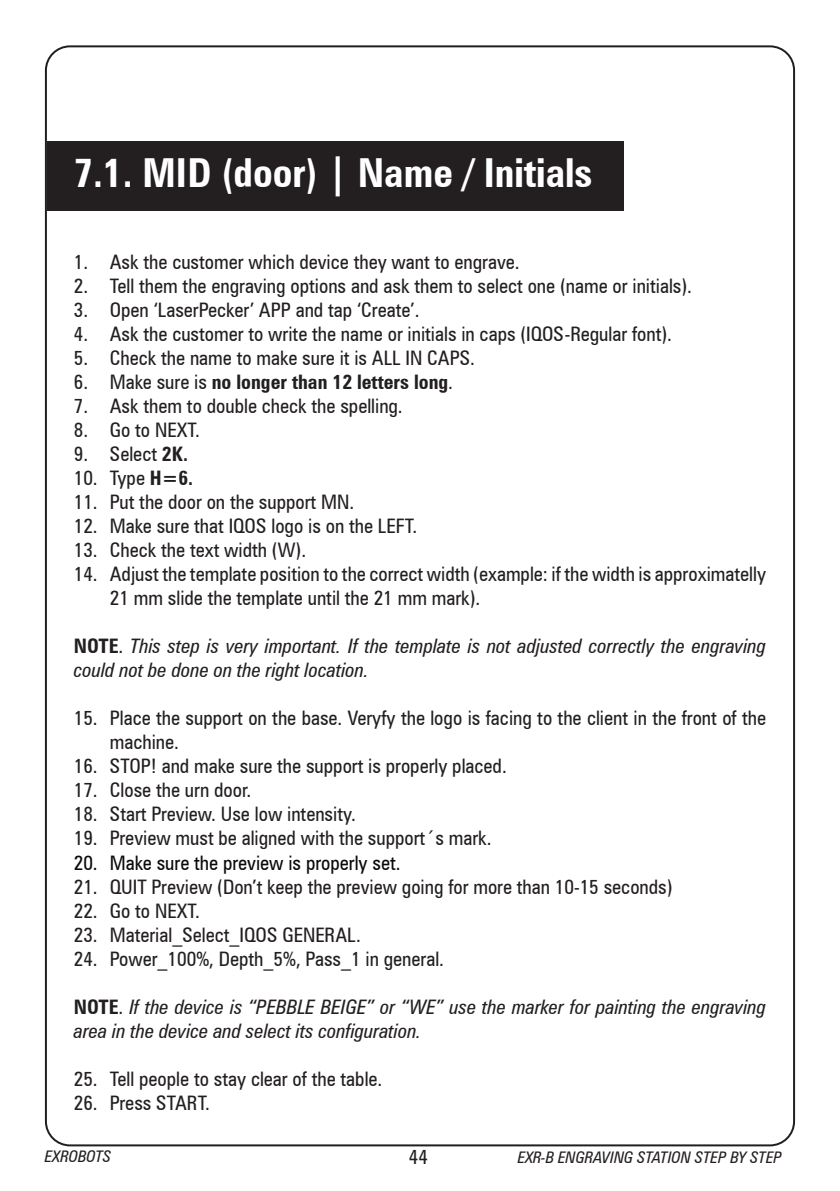
<style>
.page{position:relative;width:840px;height:1191px;background:#fff}
.page>*{position:absolute;margin:0;border:0;box-sizing:border-box;transform-origin:0 0}
.t1{font:700 condensed 40px "Zurich BT";color:#fff}
.t2{font:condensed 20px/24px "Zurich BT";color:#231f20}
.t3{font:italic condensed 20px/24px "Zurich BT";color:#231f20}
.t4{font:700 condensed 20px "Zurich BT";color:#231f20}
.t5{font:condensed 20px "Zurich BT";color:#0b090c}
.t6{font:italic condensed 16px "Zurich BT";color:#231f20}
.s1{font-weight:400}
.s2{font-weight:700}
.s3{font-weight:700;font-style:normal}
.s4{font-style:normal}
</style>
<div class="page">
<div style="left:47px;top:141px;width:577px;height:70px;background:#231f20"></div>
<p class="t1" style="left:73px;top:149px;width:520px">7.1. MID (door) | Name / Initials</p>
<p class="t2" style="left:74px;top:250px;width:447px">1. Ask the customer which device they want to engrave.</p>
<p class="t2" style="left:74px;top:274px;width:619px">2. Tell them the engraving options and ask them to select one (name or initials).</p>
<p class="t2" style="left:74px;top:298px;width:347px">3. Open ‘LaserPecker’ APP and tap ‘Create’.</p>
<p class="t2" style="left:74px;top:322px;width:599px">4. Ask the customer to write the name or initials in caps (IQOS-Regular font).</p>
<p class="t2" style="left:74px;top:346px;width:402px">5. Check the name to make sure it is ALL IN CAPS.</p>
<p class="t4" style="left:74px;top:370px;width:380px"><span class="s1">6. Make sure is</span> no longer than 12 letters long<span class="s1">.</span></p>
<p class="t2" style="left:74px;top:394px;width:330px">7. Ask them to double check the spelling.</p>
<p class="t2" style="left:74px;top:418px;width:127px">8. Go to NEXT.</p>
<p class="t2" style="left:74px;top:442px;width:116px">9. Select <span class="s2">2K.</span></p>
<p class="t2" style="left:74px;top:466px;width:121px">10. Type <span class="s2">H=6.</span></p>
<p class="t2" style="left:74px;top:490px;width:282px">11. Put the door on the support MN.</p>
<p class="t2" style="left:74px;top:514px;width:345px">12. Make sure that IQOS logo is on the LEFT.</p>
<p class="t2" style="left:74px;top:538px;width:234px">13. Check the text width (W).</p>
<p class="t2" style="left:110px;top:562px;width:657px;text-indent:-36px">14. Adjust the template position to the correct width (example: if the width is approximatelly<br>21 mm slide the template until the 21 mm mark).</p>
<p class="t3" style="left:74px;top:634px;width:693px"><span class="s3">NOTE</span><span class="s4">.</span> This step is very important. If the template is not adjusted correctly the engraving could not be done on the right location.</p>
<p class="t2" style="left:110px;top:706px;width:657px;text-indent:-36px">15. Place the support on the base. Veryfy the logo is facing to the client in the front of the machine.</p>
<p class="t2" style="left:74px;top:754px;width:434px">16. STOP! and make sure the support is properly placed.</p>
<p class="t2" style="left:74px;top:778px;width:179px">17. Close the urn door.</p>
<p class="t2" style="left:74px;top:802px;width:283px">18. Start Preview. Use low intensity.</p>
<p class="t2" style="left:74px;top:826px;width:419px">19. Preview must be aligned with the support´s mark.</p>
<p class="t5" style="left:74px;top:850px;width:328px">20. Make sure the preview is properly set.</p>
<p class="t2" style="left:74px;top:874px;width:600px">21. QUIT Preview (Don’t keep the preview going for more than 10-15 seconds)</p>
<p class="t2" style="left:74px;top:898px;width:127px">22. Go to NEXT.</p>
<p class="t2" style="left:74px;top:922px;width:288px">23. Material_Select_IQOS GENERAL.</p>
<p class="t2" style="left:74px;top:946px;width:371px">24. Power_100%, Depth_5%, Pass_1 in general.</p>
<p class="t3" style="left:74px;top:994px;width:693px"><span class="s3">NOTE</span><span class="s4">.</span> If the device is “PEBBLE BEIGE” or “WE” use the marker for painting the engraving area in the device and select its configuration.</p>
<p class="t2" style="left:74px;top:1066px;width:310px">25. Tell people to stay clear of the table.</p>
<p class="t2" style="left:74px;top:1090px;width:138px">26. Press START.</p>
<p class="t6" style="left:45px;top:1146px;width:68px">EXROBOTS</p>
<p class="t2" style="left:408px;top:1145px;width:21px">44</p>
<p class="t6" style="left:517px;top:1147px;width:265px">EXR-B ENGRAVING STATION STEP BY STEP</p>
</div>
